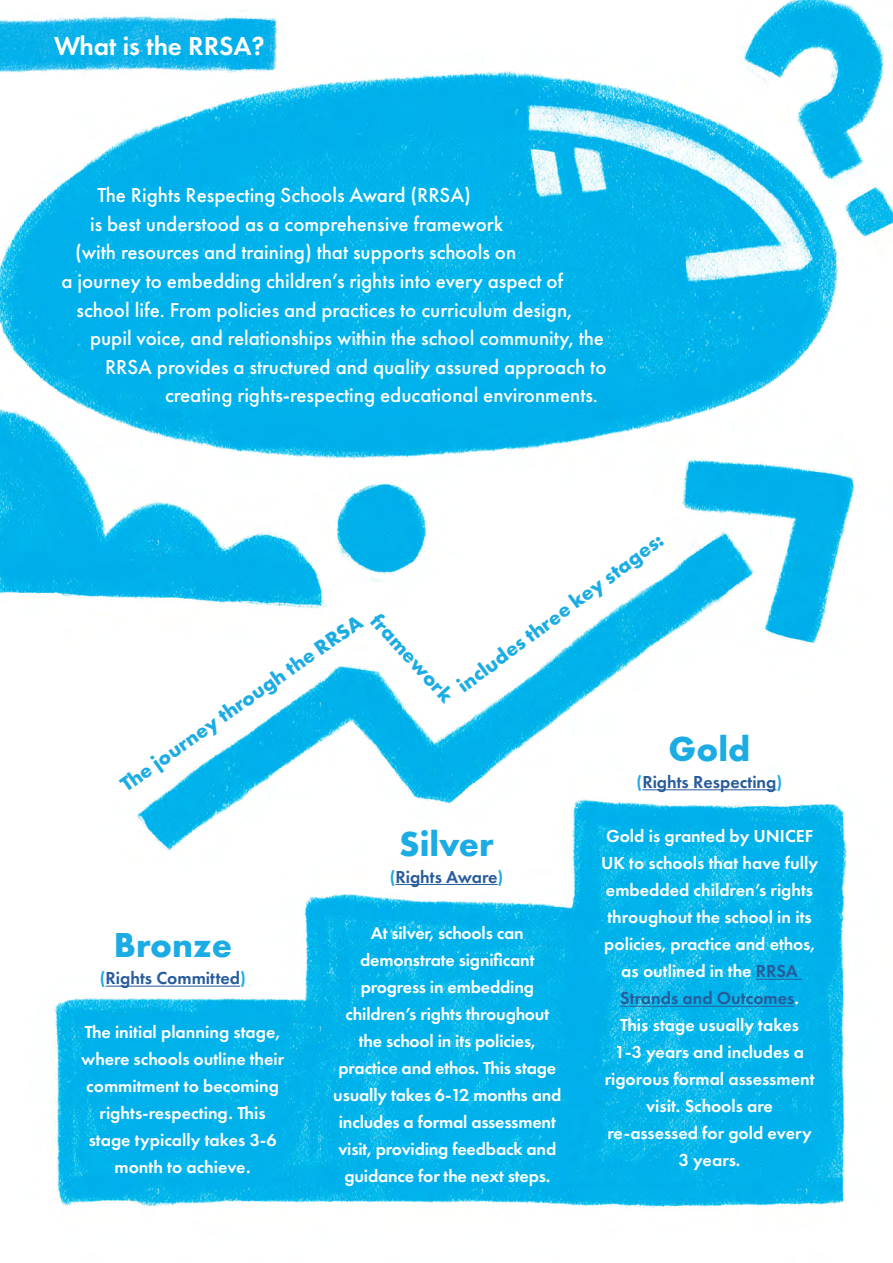
<style>
.page{position:relative;width:893px;height:1263px;background:#fff}
.page>*{position:absolute;margin:0;border:0;box-sizing:border-box;transform-origin:0 0}
.t1{font:700 36px "Futura PT";color:#1cace4}
.t2{font:600 27px "Futura PT";color:#fff}
.t3{font:500 21px "Futura PT";color:#fff}
.t4{font:700 21px "Futura PT";color:#1cace4}
.t5{font:600 18px/27px "Futura PT";color:#fff;text-align:center}
.t6{font:600 18px "Futura PT";color:#275b9b}
.s1{color:#1cace4}
.s2{color:#275b9b}
</style>
<div class="page">
<img style="left:0;top:0;width:893px;height:1208px">
<img style="left:0;top:11px;width:286px;height:67px">
<hr style="left:395px;top:884px;width:103px;height:1px;background:#275b9b">
<hr style="left:756px;top:979px;width:46px;height:1px;background:#275b9b">
<hr style="left:620px;top:1006px;width:174px;height:1px;background:#275b9b">
<hr style="left:106px;top:986px;width:134px;height:1px;background:#275b9b">
<hr style="left:642px;top:789px;width:134px;height:1px;background:#275b9b">
<svg style="left:325px;top:614px;width:39px;height:33px"></svg>
<h2 class="t2" style="left:54px;top:29px;width:212px">What is the RRSA?</h2>
<p class="t3" style="left:98px;top:183px;width:375px">The Rights Respecting Schools Award (RRSA)</p>
<p class="t3" style="left:90px;top:211px;width:415px">is best understood as a comprehensive framework</p>
<p class="t3" style="left:75px;top:240px;width:443px">(with resources and training) that supports schools on</p>
<p class="t3" style="left:62px;top:268px;width:503px">a journey to embedding children’s rights into every aspect of</p>
<p class="t3" style="left:76px;top:297px;width:497px">school life. From policies and practices to curriculum design,</p>
<p class="t3" style="left:90px;top:325px;width:515px">pupil voice, and relationships within the school community, the</p>
<p class="t3" style="left:105px;top:354px;width:503px">RRSA provides a structured and quality assured approach to</p>
<p class="t3" style="left:165px;top:382px;width:434px">creating rights-respecting educational environments.</p>
<p class="t4" style="left:115px;top:775px;width:252px;rotate:-35deg">The journey through the R</p>
<p class="t4" style="left:452px;top:677px;width:253px;rotate:-37deg">includes three key stages:</p>
<p class="t4" style="left:384px;top:608px;width:113px;rotate:47deg">framework</p>
<h1 class="t1" style="left:668px;top:726px;width:83px">Gold</h1>
<p class="t6" style="left:637px;top:771px;width:147px"><span class="s1">(</span>Rights Respecting<span class="s1">)</span></p>
<h1 class="t1" style="left:114px;top:922px;width:120px">Bronze</h1>
<p class="t6" style="left:100px;top:967px;width:148px"><span class="s1">(</span>Rights Committed<span class="s1">)</span></p>
<p class="t5" style="left:81px;top:1018px;width:205px">The initial planning stage, where schools outline their commitment to becoming rights-respecting. This stage typically takes 3-6 month to achieve.</p>
<h1 class="t1" style="left:399px;top:820px;width:96px">Silver</h1>
<p class="t6" style="left:390px;top:865px;width:115px"><span class="s1">(</span>Rights Aware<span class="s1">)</span></p>
<p class="t5" style="left:333px;top:920px;width:230px">At silver, schools can demonstrate significant progress in embedding children’s rights throughout the school in its policies, practice and ethos. This stage usually takes 6-12 months and includes a formal assessment visit, providing feedback and guidance for the next steps.</p>
<p class="t5" style="left:601px;top:823px;width:218px">Gold is granted by UNICEF<br>UK to schools that have fully embedded children’s rights throughout the school in its policies, practice and ethos, as outlined in the <span class="s2">RRSA<br>Strands and Outcomes</span>.<br>This stage usually takes<br>1-3 years and includes a rigorous formal assessment visit. Schools are re-assessed for gold every<br>3 years.</p>
</div>
